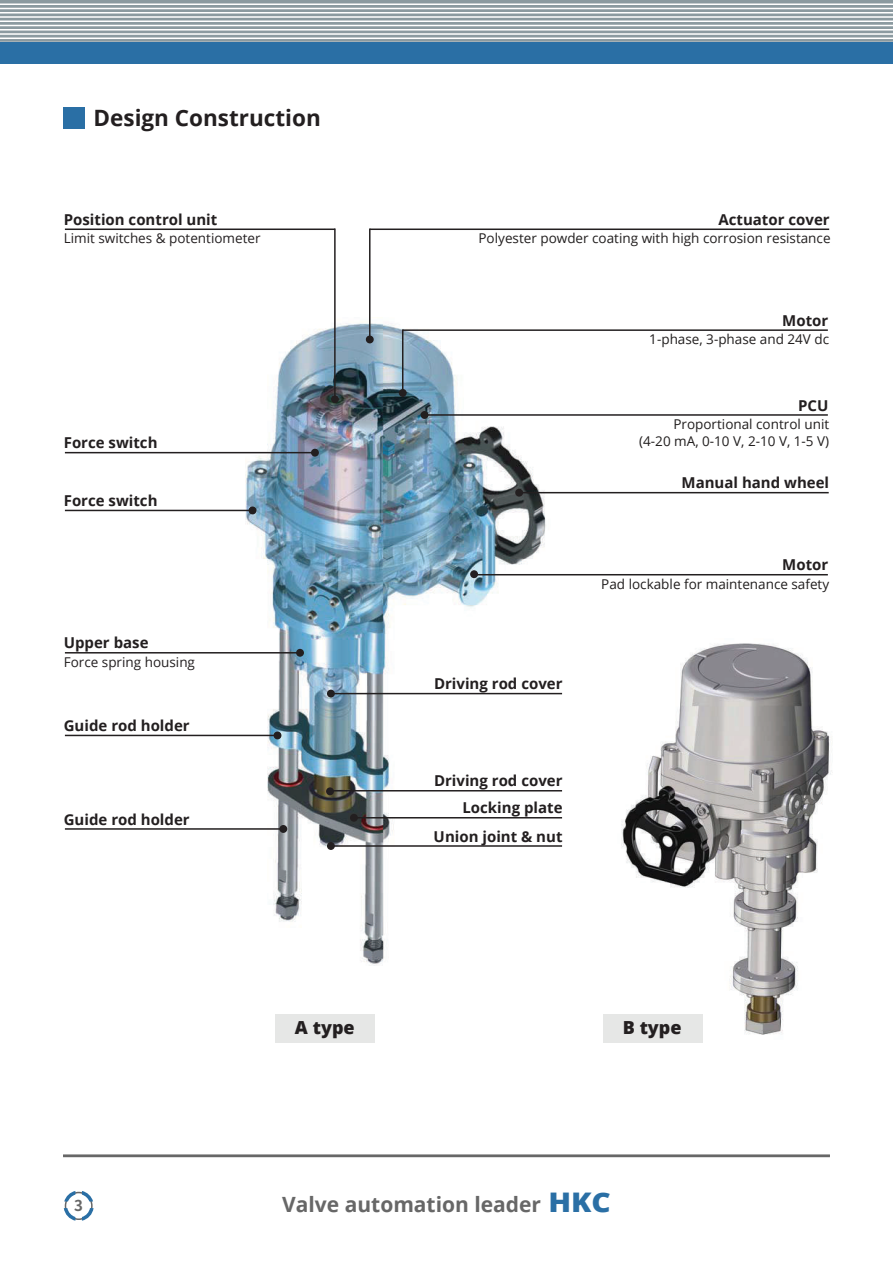
<style>
.page{position:relative;width:893px;height:1263px;background:#fff}
.page>*{position:absolute;margin:0;border:0;box-sizing:border-box;transform-origin:0 0}
.t1{font:700 22.5px "Open Sans";color:#231f20}
.t2{font:700 21px "Open Sans";color:#676767}
.t3{font:800 18px "Open Sans";color:#231f20}
.t4{font:700 15px/27.6px "Open Sans";color:#231f20;text-align:right}
.t5{font:700 15px "Noto Sans CJ Kkr";color:#676767}
.t6{font:13.5px "Open Sans";color:#211e1e}
.t7{font:13.5px "Open Sans";color:#231f20}
.s1{font-weight:800;font-size:27px;color:#2a6fa5}
</style>
<div class="page">
<img style="left:621px;top:643px;width:211px;height:399px">
<div style="left:603px;top:1014px;width:99px;height:28px;background:#e6e7e6"></div>
<svg style="left:64px;top:1191px;width:30px;height:30px"></svg>
<div style="left:63px;top:1154px;width:767px;height:3px;border:2px solid #676767"></div>
<img style="left:245px;top:323px;width:307px;height:643px">
<div style="left:275px;top:1014px;width:99px;height:28px;background:#e6e7e6"></div>
<hr style="left:65px;top:228px;width:270px;height:2px;background:#231f20">
<hr style="left:334px;top:229px;width:2px;height:169px;background:#231f20">
<div style="left:331px;top:395px;width:8px;height:8px;border:2px solid #231f20;border-radius:50%"></div>
<hr style="left:370px;top:228px;width:459px;height:2px;background:#231f20">
<hr style="left:369px;top:229px;width:2px;height:111px;background:#231f20">
<div style="left:366px;top:336px;width:8px;height:7px;border:2px solid #231f20;border-radius:50%"></div>
<hr style="left:403px;top:329px;width:425px;height:2px;background:#231f20">
<hr style="left:402px;top:329px;width:1px;height:68px;background:#231f20">
<div style="left:399px;top:389px;width:8px;height:8px;border:2px solid #231f20;border-radius:50%"></div>
<hr style="left:424px;top:414px;width:404px;height:2px;background:#231f20">
<div style="left:421px;top:411px;width:7px;height:8px;border:2px solid #231f20;border-radius:50%"></div>
<hr style="left:65px;top:452px;width:250px;height:1px;background:#231f20">
<div style="left:312px;top:449px;width:6px;height:7px;background:#231f20;border-radius:50%"></div>
<div style="left:311px;top:449px;width:8px;height:8px;border:2px solid #231f20;border-radius:50%"></div>
<hr style="left:65px;top:510px;width:188px;height:1px;background:#231f20">
<div style="left:249px;top:507px;width:7px;height:7px;background:#231f20;border-radius:50%"></div>
<div style="left:249px;top:506px;width:7px;height:8px;border:2px solid #231f20;border-radius:50%"></div>
<hr style="left:65px;top:652px;width:234px;height:1px;background:#231f20">
<div style="left:296px;top:649px;width:8px;height:8px;border:2px solid #231f20;border-radius:50%"></div>
<hr style="left:65px;top:735px;width:211px;height:1px;background:#231f20">
<div style="left:274px;top:732px;width:7px;height:7px;background:#231f20;border-radius:50%"></div>
<div style="left:274px;top:731px;width:7px;height:8px;border:2px solid #231f20;border-radius:50%"></div>
<hr style="left:65px;top:828px;width:222px;height:2px;background:#231f20">
<div style="left:279px;top:825px;width:8px;height:8px;border:2px solid #231f20;border-radius:50%"></div>
<hr style="left:519px;top:492px;width:310px;height:1px;background:#231f20">
<div style="left:516px;top:489px;width:6px;height:7px;background:#231f20;border-radius:50%"></div>
<div style="left:515px;top:489px;width:8px;height:8px;border:2px solid #231f20;border-radius:50%"></div>
<div style="left:470px;top:570px;width:8px;height:8px;border:2px solid #231f20;border-radius:50%"></div>
<hr style="left:474px;top:574px;width:354px;height:1px;background:#231f20">
<hr style="left:330px;top:693px;width:232px;height:1px;background:#231f20">
<div style="left:327px;top:690px;width:8px;height:7px;border:2px solid #231f20;border-radius:50%"></div>
<hr style="left:330px;top:790px;width:232px;height:1px;background:#231f20">
<div style="left:326px;top:787px;width:8px;height:8px;border:2px solid #231f20;border-radius:50%"></div>
<hr style="left:354px;top:817px;width:208px;height:1px;background:#231f20">
<div style="left:351px;top:814px;width:6px;height:7px;background:#231f20;border-radius:50%"></div>
<div style="left:350px;top:814px;width:8px;height:8px;border:2px solid #231f20;border-radius:50%"></div>
<hr style="left:331px;top:845px;width:231px;height:2px;background:#231f20">
<div style="left:327px;top:842px;width:8px;height:8px;border:2px solid #231f20;border-radius:50%"></div>
<svg style="left:0;top:0;width:893px;height:42px;background:#95a3a8"></svg>
<hr style="left:0;top:4px;width:893px;height:1px;background:#fff">
<hr style="left:0;top:8px;width:893px;height:1px;background:#fff">
<hr style="left:0;top:12px;width:893px;height:2px;background:#fff">
<hr style="left:0;top:16px;width:893px;height:2px;background:#fff">
<hr style="left:0;top:21px;width:893px;height:1px;background:#fff">
<hr style="left:0;top:25px;width:893px;height:1px;background:#fff">
<hr style="left:0;top:29px;width:893px;height:2px;background:#fff">
<hr style="left:0;top:33px;width:893px;height:2px;background:#fff">
<hr style="left:0;top:38px;width:893px;height:1px;background:#fff">
<div style="left:0;top:43px;width:893px;height:21px;background:#2a6fa5"></div>
<div style="left:64px;top:108px;width:21px;height:21px;background:#2a6fa5"></div>
<h1 class="t1" style="left:94px;top:102px;width:229px">Design Construction</h1>
<p class="t4" style="left:64px;top:205px;width:155px">Position control unit</p>
<p class="t7" style="left:64px;top:229px;width:198px">Limit switches &amp; potentiometer</p>
<p class="t4" style="left:718px;top:205px;width:113px">Actuator cover</p>
<p class="t6" style="left:478px;top:229px;width:354px">Polyester powder coating with high corrosion resistance</p>
<p class="t4" style="left:782px;top:306px;width:48px">Motor</p>
<p class="t6" style="left:649px;top:330px;width:181px">1-phase, 3-phase and 24V dc</p>
<p class="t4" style="left:798px;top:391px;width:32px">PCU</p>
<p class="t6" style="left:673px;top:415px;width:157px">Proportional control unit</p>
<p class="t4" style="left:64px;top:429px;width:95px">Force switch</p>
<p class="t6" style="left:639px;top:431px;width:192px">(4-20 mA, 0-10 V, 2-10 V, 1-5 V)</p>
<p class="t4" style="left:64px;top:486px;width:95px">Force switch</p>
<p class="t4" style="left:64px;top:629px;width:86px">Upper base</p>
<p class="t7" style="left:64px;top:653px;width:133px">Force spring housing</p>
<p class="t4" style="left:64px;top:711px;width:127px">Guide rod holder</p>
<p class="t4" style="left:64px;top:805px;width:127px">Guide rod holder</p>
<p class="t4" style="left:682px;top:469px;width:149px">Manual hand wheel</p>
<p class="t4" style="left:434px;top:670px;width:130px">Driving rod cover</p>
<p class="t4" style="left:434px;top:767px;width:130px">Driving rod cover<br>Locking plate<br>Union joint &amp; nut</p>
<p class="t4" style="left:782px;top:551px;width:48px">Motor</p>
<p class="t6" style="left:601px;top:575px;width:229px">Pad lockable for maintenance safety</p>
<p class="t3" style="left:295px;top:1013px;width:61px">A type</p>
<p class="t3" style="left:623px;top:1013px;width:60px">B type</p>
<p class="t5" style="left:74px;top:1197px;width:10px">3</p>
<h2 class="t2" style="left:282px;top:1189px;width:330px">Valve automation leader <span class="s1">HKC</span></h2>
</div>
